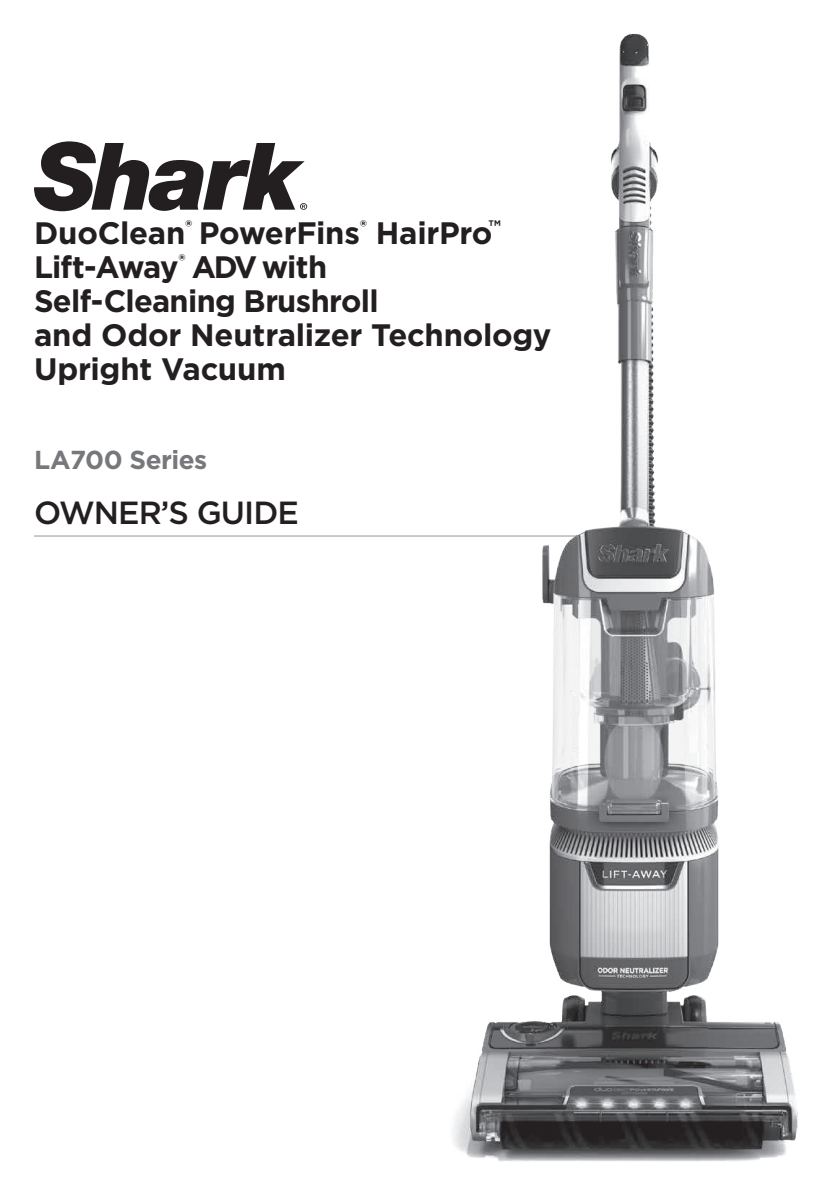
<style>
.page{position:relative;width:840px;height:1191px;background:#fff}
.page>*{position:absolute;margin:0;border:0;box-sizing:border-box;transform-origin:0 0}
.t1{font:500 32px "Gotham";letter-spacing:-.03em;color:#231f20}
.t2{font:700 31px/34px "Gotham";letter-spacing:-.015em;color:#231f20}
.t3{font:700 26px "Gotham";letter-spacing:-.02em;color:#76787b}
</style>
<div class="page">
<img style="left:344px;top:33px;width:454px;height:1129px">
<hr style="left:34px;top:535px;width:544px;height:1px;background:#939598">
<svg style="left:34px;top:141px;width:273px;height:70px"></svg>
<p class="t2" style="left:34px;top:216px;width:518px">DuoClean<sup>®</sup> PowerFins<sup>®</sup> HairPro<sup>™<br></sup>Lift-Away<sup>®</sup> ADV with<br>Self-Cleaning Brushroll<br>and Odor Neutralizer Technology<br>Upright Vacuum</p>
<p class="t3" style="left:34px;top:442px;width:174px">LA700 Series</p>
<p class="t1" style="left:34px;top:492px;width:266px">OWNER’S GUIDE</p>
</div>
